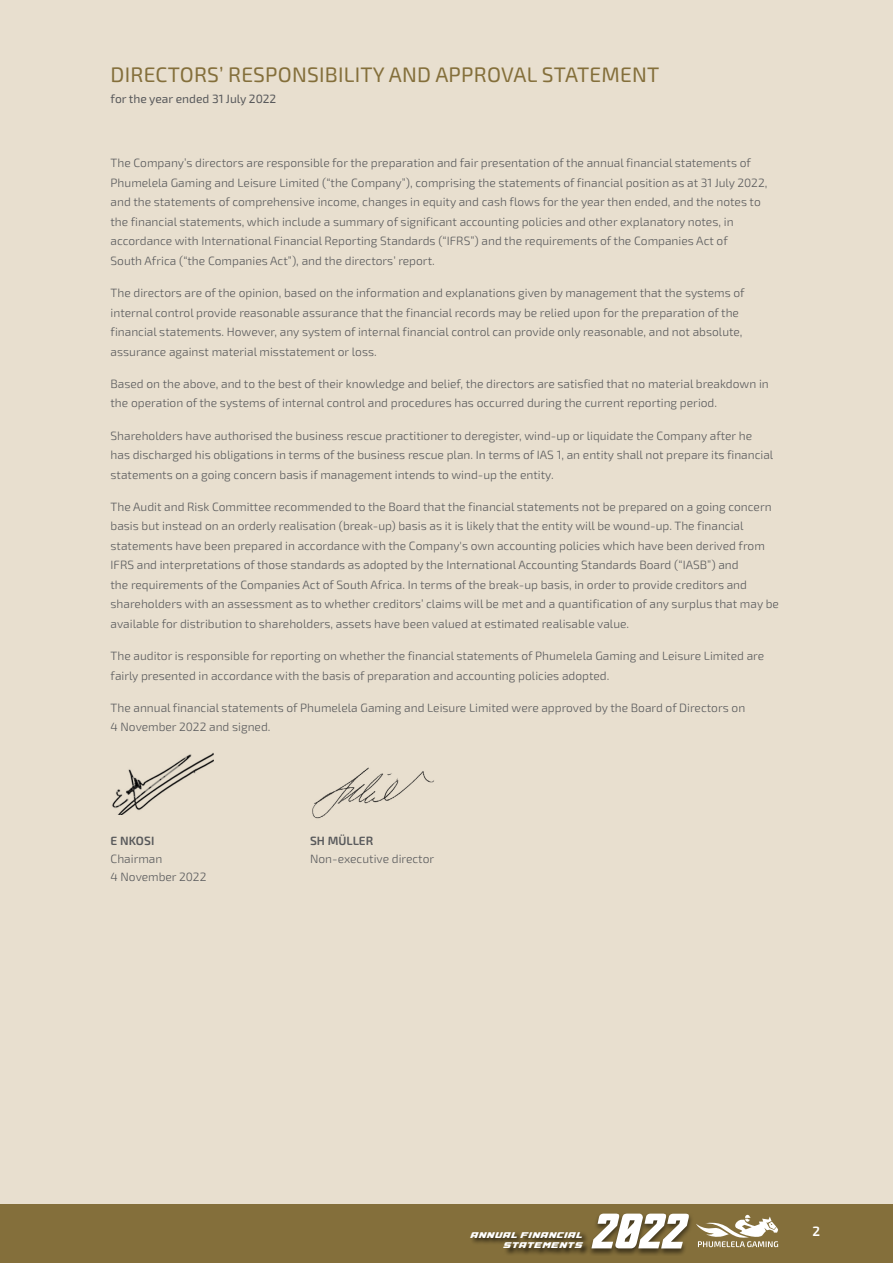
<style>
.page{position:relative;width:893px;height:1263px;background:#e8dfcf}
.page>*{position:absolute;margin:0;border:0;box-sizing:border-box;transform-origin:0 0}
.t1{font:21px "Exo 2.0";letter-spacing:.01em;color:#846f3b}
.t2{font:600 13.5px "Exo 2.0";color:#fff}
.t3{font:300 12px/19.5px "Exo 2.0";color:#58595b}
.t4{font:12px "Exo 2.0";color:#58595b}
.t5{font:600 12px "Exo 2.0";color:#58595b}
.t6{font:9.3px "A4 SPEED Bold";letter-spacing:.06em;color:#fff}
</style>
<div class="page">
<img style="left:112px;top:752px;width:102px;height:62px">
<img style="left:312px;top:767px;width:122px;height:52px">
<div style="left:0;top:1204px;width:893px;height:59px;background:#846f3b"></div>
<svg style="left:696px;top:1215px;width:82px;height:32px"></svg>
<div style="left:587px;top:1212px;width:83px;height:44px;background:#000;opacity:.53"></div>
<div style="left:657px;top:1212px;width:37px;height:44px;background:#000;opacity:.53"></div>
<svg style="left:591px;top:1213px;width:98px;height:35px"></svg>
<div style="left:469px;top:1230px;width:121px;height:26px;background:#000;opacity:.75"></div>
<h1 class="t1" style="left:111px;top:62px;width:550px">DIRECTORS’ RESPONSIBILITY AND APPROVAL STATEMENT</h1>
<p class="t4" style="left:111px;top:91px;width:167px">for the year ended 31 July 2022</p>
<p class="t3" style="left:111px;top:154px;width:658px">The Company’s directors are responsible for the preparation and fair presentation of the annual financial statements of Phumelela Gaming and Leisure Limited (“the Company”), comprising the statements of financial position as at 31 July 2022, and the statements of comprehensive income, changes in equity and cash flows for the year then ended, and the notes to the financial statements, which include a summary of significant accounting policies and other explanatory notes, in accordance with International Financial Reporting Standards (“IFRS”) and the requirements of the Companies Act of<br>South Africa (“the Companies Act”), and the directors’ report.</p>
<p class="t3" style="left:111px;top:283px;width:636px">The directors are of the opinion, based on the information and explanations given by management that the systems of internal control provide reasonable assurance that the financial records may be relied upon for the preparation of the financial statements. However, any system of internal financial control can provide only reasonable, and not absolute, assurance against material misstatement or loss.</p>
<p class="t3" style="left:111px;top:374px;width:660px">Based on the above, and to the best of their knowledge and belief, the directors are satisfied that no material breakdown in the operation of the systems of internal control and procedures has occurred during the current reporting period.</p>
<p class="t3" style="left:111px;top:426px;width:664px">Shareholders have authorised the business rescue practitioner to deregister, wind-up or liquidate the Company after he has discharged his obligations in terms of the business rescue plan. In terms of IAS 1, an entity shall not prepare its financial statements on a going concern basis if management intends to wind-up the entity.</p>
<p class="t3" style="left:111px;top:497px;width:670px">The Audit and Risk Committee recommended to the Board that the financial statements not be prepared on a going concern basis but instead on an orderly realisation (break-up) basis as it is likely that the entity will be wound-up. The financial statements have been prepared in accordance with the Company's own accounting policies which have been derived from IFRS and interpretations of those standards as adopted by the International Accounting Standards Board (“IASB”) and<br>the requirements of the Companies Act of South Africa. In terms of the break-up basis, in order to provide creditors and shareholders with an assessment as to whether creditors’ claims will be met and a quantification of any surplus that may be available for distribution to shareholders, assets have been valued at estimated realisable value.</p>
<p class="t3" style="left:111px;top:646px;width:655px">The auditor is responsible for reporting on whether the financial statements of Phumelela Gaming and Leisure Limited are fairly presented in accordance with the basis of preparation and accounting policies adopted.</p>
<p class="t3" style="left:111px;top:698px;width:636px">The annual financial statements of Phumelela Gaming and Leisure Limited were approved by the Board of Directors on<br>4 November 2022 and signed.</p>
<p class="t5" style="left:111px;top:834px;width:45px">E NKOSI</p>
<p class="t5" style="left:310px;top:834px;width:65px">SH MÜLLER</p>
<p class="t3" style="left:111px;top:849px;width:53px">Chairman</p>
<p class="t3" style="left:310px;top:849px;width:126px">Non-executive director</p>
<p class="t3" style="left:111px;top:867px;width:97px">4 November 2022</p>
<p class="t6" style="left:471px;top:1229px;width:113px">ANNUAL FINANCIAL</p>
<p class="t2" style="left:812px;top:1223px;width:9px">2</p>
<p class="t6" style="left:504px;top:1240px;width:80px">STATEMENTS</p>
</div>
